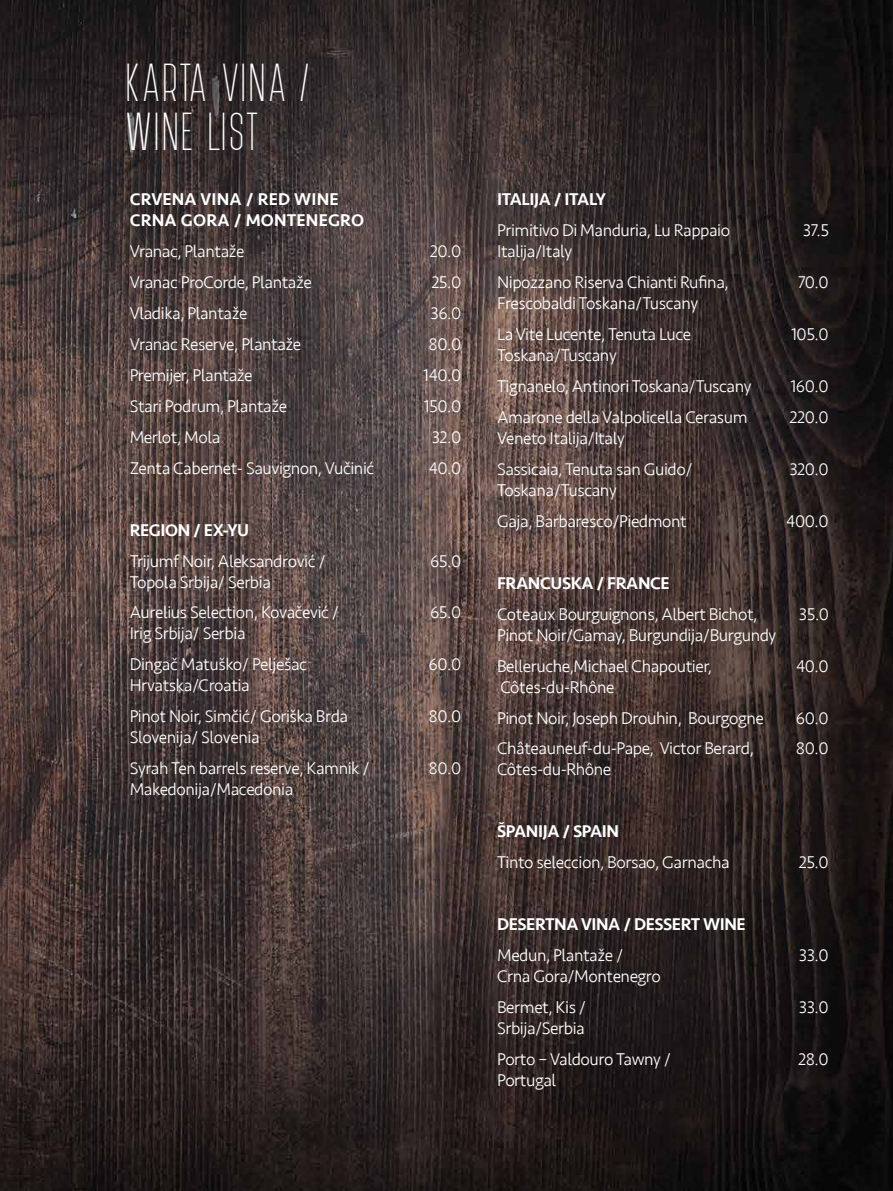
<style>
.page{position:relative;width:893px;height:1191px;background:#fff}
.page>*{position:absolute;margin:0;border:0;box-sizing:border-box;transform-origin:0 0}
.t1{font:300 40.25px/48.3px "Post Scriptum";letter-spacing:-.015em;color:#fff}
.t2{font:300 17.5px/31px "Seravek";letter-spacing:-.025em;color:#fff}
.t3{font:500 17.5px "Seravek";letter-spacing:-.025em;color:#fff}
.t4{font:500 17.5px/21px "Seravek";letter-spacing:.01em;color:#fff}
</style>
<div class="page">
<img style="left:0;top:0;width:893px;height:1191px">
<h1 class="t1" style="left:126px;top:59px;width:186px">KARTA VINA /<br>WINE LIST</h1>
<p class="t4" style="left:130px;top:189px;width:236px">CRVENA VINA / RED WINE<br>CRNA GORA / MONTENEGRO</p>
<p class="t2" style="left:130px;top:236px;width:116px">Vranac, Plantaže</p>
<p class="t2" style="left:430px;top:236px;width:33px">20.0</p>
<p class="t2" style="left:130px;top:267px;width:184px">Vranac ProCorde, Plantaže</p>
<p class="t2" style="left:431px;top:267px;width:32px">25.0</p>
<p class="t2" style="left:130px;top:298px;width:119px">Vladika, Plantaže</p>
<p class="t2" style="left:430px;top:298px;width:32px">36.0</p>
<p class="t2" style="left:130px;top:329px;width:173px">Vranac Reserve, Plantaže</p>
<p class="t2" style="left:429px;top:329px;width:34px">80.0</p>
<p class="t2" style="left:130px;top:360px;width:124px">Premijer, Plantaže</p>
<p class="t2" style="left:423px;top:360px;width:40px">140.0</p>
<p class="t2" style="left:130px;top:391px;width:159px">Stari Podrum, Plantaže</p>
<p class="t2" style="left:424px;top:391px;width:39px">150.0</p>
<p class="t2" style="left:130px;top:422px;width:92px">Merlot, Mola</p>
<p class="t2" style="left:432px;top:422px;width:31px">32.0</p>
<p class="t2" style="left:130px;top:453px;width:246px">Zenta Cabernet- Sauvignon, Vučinić</p>
<p class="t2" style="left:429px;top:453px;width:34px">40.0</p>
<p class="t3" style="left:130px;top:519px;width:121px">REGION / EX-YU</p>
<p class="t2" style="left:130px;top:545px;width:197px">Trijumf Noir, Aleksandrović /</p>
<p class="t2" style="left:430px;top:545px;width:33px">65.0</p>
<p class="t2" style="left:130px;top:566px;width:211px">Topola Srbija/ Serbia<br>Aurelius Selection, Kovačević /</p>
<p class="t2" style="left:430px;top:597px;width:33px">65.0</p>
<p class="t2" style="left:130px;top:618px;width:179px">Irig Srbija/ Serbia<br>Dingač Matuško/ Pelješac</p>
<p class="t2" style="left:130px;top:670px;width:220px">Hrvatska/Croatia<br>Pinot Noir, Simčić/ Goriška Brda</p>
<p class="t2" style="left:130px;top:722px;width:241px">Slovenija/ Slovenia<br>Syrah Ten barrels reserve, Kamnik /</p>
<p class="t2" style="left:130px;top:774px;width:165px">Makedonija/Macedonia</p>
<p class="t2" style="left:429px;top:649px;width:34px">60.0</p>
<p class="t2" style="left:429px;top:701px;width:34px">80.0</p>
<p class="t2" style="left:429px;top:753px;width:34px">80.0</p>
<p class="t3" style="left:497px;top:189px;width:110px">ITALIJA / ITALY</p>
<p class="t2" style="left:497px;top:215px;width:235px">Primitivo Di Manduria, Lu Rappaio</p>
<p class="t2" style="left:803px;top:215px;width:28px">37.5</p>
<p class="t2" style="left:497px;top:236px;width:233px">Italija/Italy<br>Nipozzano Riserva Chianti Rufina,</p>
<p class="t2" style="left:798px;top:267px;width:32px">70.0</p>
<p class="t2" style="left:497px;top:288px;width:203px">Frescobaldi Toskana/Tuscany<br>La Vite Lucente, Tenuta Luce</p>
<p class="t2" style="left:497px;top:340px;width:256px">Toskana/Tuscany<br>Tignanelo, Antinori Toskana/Tuscany</p>
<p class="t2" style="left:791px;top:319px;width:39px">105.0</p>
<p class="t2" style="left:790px;top:371px;width:40px">160.0</p>
<p class="t2" style="left:497px;top:402px;width:252px">Amarone della Valpolicella Cerasum</p>
<p class="t2" style="left:790px;top:402px;width:41px">220.0</p>
<p class="t2" style="left:497px;top:423px;width:197px">Veneto Italija/Italy<br>Sassicaia, Tenuta san Guido/</p>
<p class="t2" style="left:789px;top:454px;width:41px">320.0</p>
<p class="t2" style="left:497px;top:475px;width:191px">Toskana/Tuscany<br>Gaja, Barbaresco/Piedmont</p>
<p class="t2" style="left:786px;top:506px;width:44px">400.0</p>
<p class="t3" style="left:497px;top:572px;width:174px">FRANCUSKA / FRANCE</p>
<p class="t2" style="left:497px;top:598px;width:262px">Coteaux Bourguignons, Albert Bichot,</p>
<p class="t2" style="left:799px;top:598px;width:32px">35.0</p>
<p class="t2" style="left:497px;top:619px;width:281px">Pinot Noir/Gamay, Burgundija/Burgundy<br>Belleruche,Michael Chapoutier,</p>
<p class="t2" style="left:796px;top:650px;width:34px">40.0</p>
<p class="t2" style="left:497px;top:671px;width:268px">Côtes-du-Rhône<br>Pinot Noir, Joseph Drouhin, Bourgogne</p>
<p class="t2" style="left:796px;top:702px;width:34px">60.0</p>
<p class="t2" style="left:497px;top:733px;width:258px">Châteauneuf-du-Pape, Victor Berard,</p>
<p class="t2" style="left:796px;top:733px;width:34px">80.0</p>
<p class="t2" style="left:497px;top:754px;width:116px">Côtes-du-Rhône</p>
<p class="t3" style="left:497px;top:820px;width:124px">ŠPANIJA / SPAIN</p>
<p class="t2" style="left:497px;top:847px;width:234px">Tinto seleccion, Borsao, Garnacha</p>
<p class="t2" style="left:799px;top:847px;width:32px">25.0</p>
<p class="t3" style="left:497px;top:913px;width:250px">DESERTNA VINA / DESSERT WINE</p>
<p class="t2" style="left:497px;top:940px;width:128px">Medun, Plantaže /</p>
<p class="t2" style="left:799px;top:940px;width:31px">33.0</p>
<p class="t2" style="left:497px;top:961px;width:165px">Crna Gora/Montenegro<br>Bermet, Kis /</p>
<p class="t2" style="left:799px;top:992px;width:31px">33.0</p>
<p class="t2" style="left:497px;top:1013px;width:175px">Srbija/Serbia<br>Porto – Valdouro Tawny /</p>
<p class="t2" style="left:497px;top:1065px;width:61px">Portugal</p>
<p class="t2" style="left:798px;top:1044px;width:32px">28.0</p>
</div>
